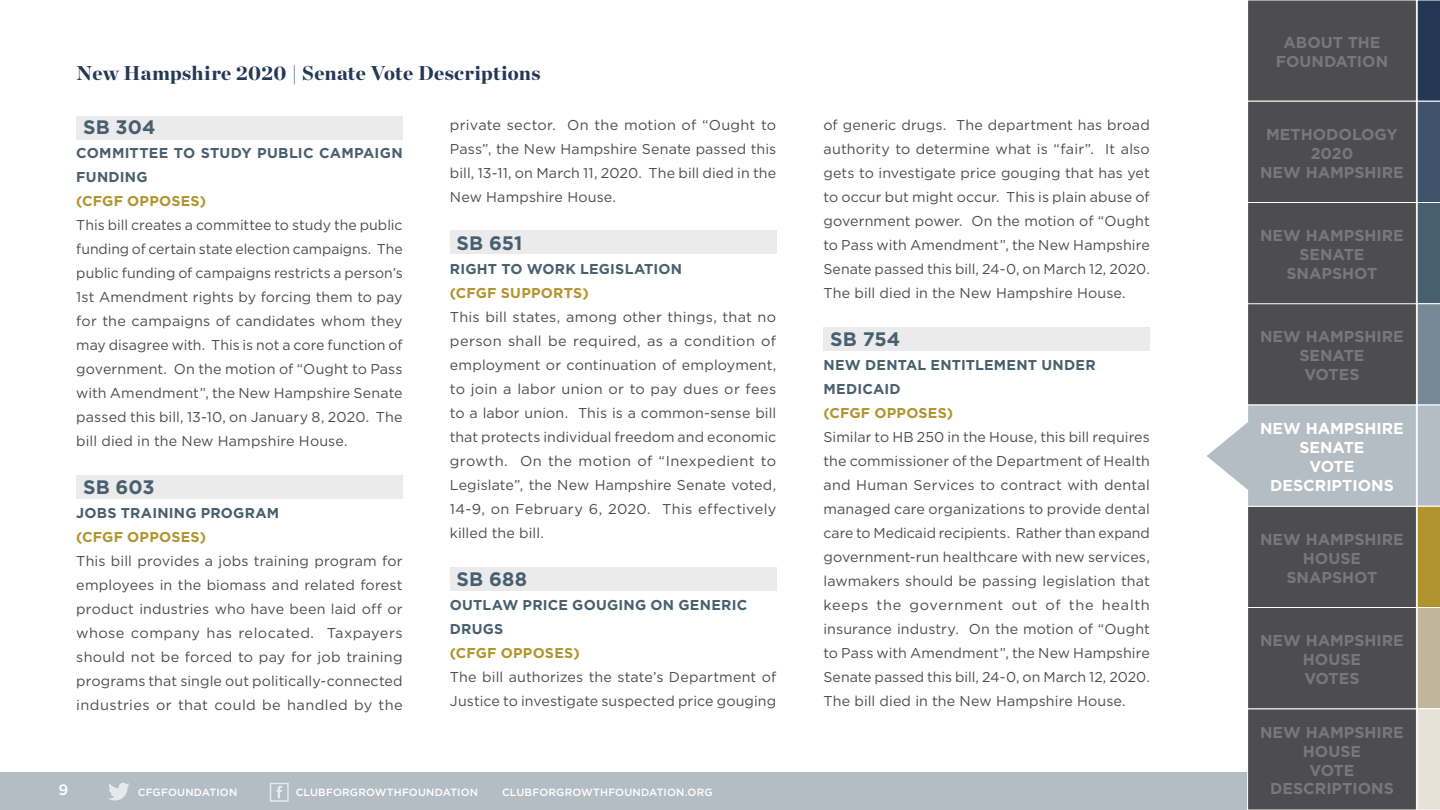
<style>
.page{position:relative;width:1440px;height:810px;background:#fff}
.page>*{position:absolute;margin:0;border:0;box-sizing:border-box;transform-origin:0 0}
.t1{font:900 19.95px "Chronicle Display";letter-spacing:.015em;color:#243856}
.t2{font:700 19.5px "Gotham HTF";letter-spacing:.005em;color:#475f6e}
.t3{font:700 15.75px/18.9px "Gotham HTF";color:#77787b;text-align:center}
.t4{font:700 15.75px/18.9px "Gotham HTF";color:#fff;text-align:center}
.t5{font:500 15px "Gotham HTF";color:#fff}
.t6{font:14.25px/24px "Gotham HTF";letter-spacing:.005em;color:#4d4d4f;text-align:justify}
.t7{font:700 14.25px/24px "Gotham HTF";letter-spacing:.015em;color:#475f6e}
.t8{font:700 14.25px "Gotham HTF";letter-spacing:.015em;color:#b1942e}
.t9{font:500 10.5px "Gotham HTF";letter-spacing:.015em;color:#fff}
</style>
<div class="page">
<div style="left:0;top:773px;width:1265px;height:37px;background:#b4bdc4"></div>
<div style="left:1248px;top:709px;width:168px;height:101px;background:#4d4d4f"></div>
<div style="left:1247px;top:708px;width:170px;height:102px;border:1px solid #fff"></div>
<div style="left:1248px;top:608px;width:168px;height:101px;background:#4d4d4f"></div>
<div style="left:1247px;top:607px;width:170px;height:102px;border:1px solid #fff"></div>
<div style="left:1248px;top:506px;width:168px;height:102px;background:#4d4d4f"></div>
<div style="left:1247px;top:506px;width:170px;height:102px;border:1px solid #fff"></div>
<div style="left:1248px;top:0;width:168px;height:101px;background:#4d4d4f"></div>
<div style="left:1247px;top:0;width:170px;height:102px;border:1px solid #fff"></div>
<div style="left:1248px;top:101px;width:168px;height:101px;background:#4d4d4f"></div>
<div style="left:1247px;top:101px;width:170px;height:102px;border:1px solid #fff"></div>
<div style="left:1248px;top:202px;width:168px;height:102px;background:#4d4d4f"></div>
<div style="left:1247px;top:202px;width:170px;height:102px;border:1px solid #fff"></div>
<div style="left:1248px;top:304px;width:168px;height:101px;background:#4d4d4f"></div>
<div style="left:1247px;top:303px;width:170px;height:102px;border:1px solid #fff"></div>
<div style="left:1248px;top:405px;width:168px;height:101px;background:#b4bdc4"></div>
<div style="left:1247px;top:405px;width:170px;height:102px;border:1px solid #fff"></div>
<svg style="left:1207px;top:416px;width:42px;height:80px"></svg>
<svg style="left:1417px;top:0;width:23px;height:810px;background:#8b908a"></svg>
<svg style="left:108px;top:783px;width:22px;height:17px"></svg>
<svg style="left:276px;top:786px;width:6px;height:12px"></svg>
<div style="left:270px;top:783px;width:19px;height:19px;border:1px solid #fff"></div>
<div style="left:76px;top:116px;width:327px;height:24px;background:#ebebec"></div>
<div style="left:450px;top:231px;width:326px;height:23px;background:#ebebec"></div>
<div style="left:76px;top:475px;width:327px;height:24px;background:#ebebec"></div>
<div style="left:450px;top:567px;width:326px;height:24px;background:#ebebec"></div>
<div style="left:823px;top:327px;width:327px;height:23px;background:#ebebec"></div>
<h1 class="t1" style="left:76px;top:57px;width:466px">New Hampshire 2020 | Senate Vote Descriptions</h1>
<h2 class="t2" style="left:83px;top:116px;width:74px">SB 304</h2>
<p class="t7" style="left:76px;top:141px;width:328px">COMMITTEE TO STUDY PUBLIC CAMPAIGN<br>FUNDING</p>
<p class="t8" style="left:76px;top:193px;width:131px">(CFGF OPPOSES)</p>
<p class="t6" style="left:76px;top:213px;width:328px">This bill creates a committee to study the public funding of certain state election campaigns. The public funding of campaigns restricts a person’s 1st Amendment rights by forcing them to pay for the campaigns of candidates whom they may disagree with. This is not a core function of government. On the motion of “Ought to Pass with Amendment”, the New Hampshire Senate passed this bill, 13-10, on January 8, 2020. The bill died in the New Hampshire House.</p>
<h2 class="t2" style="left:83px;top:476px;width:73px">SB 603</h2>
<p class="t7" style="left:76px;top:501px;width:205px">JOBS TRAINING PROGRAM</p>
<p class="t8" style="left:76px;top:529px;width:131px">(CFGF OPPOSES)</p>
<p class="t6" style="left:76px;top:549px;width:328px">This bill provides a jobs training program for employees in the biomass and related forest product industries who have been laid off or whose company has relocated. Taxpayers should not be forced to pay for job training programs that single out politically-connected industries or that could be handled by the</p>
<p class="t6" style="left:450px;top:112px;width:328px">private sector. On the motion of “Ought to Pass”, the New Hampshire Senate passed this bill, 13-11, on March 11, 2020. The bill died in the New Hampshire House.</p>
<h2 class="t2" style="left:457px;top:232px;width:67px">SB 651</h2>
<p class="t7" style="left:450px;top:256px;width:234px">RIGHT TO WORK LEGISLATION</p>
<p class="t8" style="left:450px;top:284px;width:140px">(CFGF SUPPORTS)</p>
<p class="t6" style="left:450px;top:304px;width:328px">This bill states, among other things, that no person shall be required, as a condition of employment or continuation of employment, to join a labor union or to pay dues or fees to a labor union. This is a common-sense bill that protects individual freedom and economic growth. On the motion of “Inexpedient to Legislate”, the New Hampshire Senate voted, 14-9, on February 6, 2020. This effectively killed the bill.</p>
<h2 class="t2" style="left:457px;top:568px;width:72px">SB 688</h2>
<p class="t7" style="left:450px;top:592px;width:299px">OUTLAW PRICE GOUGING ON GENERIC<br>DRUGS</p>
<p class="t8" style="left:450px;top:644px;width:131px">(CFGF OPPOSES)</p>
<p class="t6" style="left:450px;top:664px;width:328px">The bill authorizes the state’s Department of<br>Justice to investigate suspected price gouging</p>
<p class="t5" style="left:58px;top:781px;width:11px">9</p>
<p class="t9" style="left:138px;top:786px;width:101px">CFGFOUNDATION</p>
<p class="t9" style="left:296px;top:786px;width:184px">CLUBFORGROWTHFOUNDATION</p>
<p class="t9" style="left:502px;top:786px;width:212px">CLUBFORGROWTHFOUNDATION.ORG</p>
<p class="t6" style="left:823px;top:112px;width:328px">of generic drugs. The department has broad authority to determine what is “fair”. It also gets to investigate price gouging that has yet to occur but might occur. This is plain abuse of government power. On the motion of “Ought to Pass with Amendment”, the New Hampshire Senate passed this bill, 24-0, on March 12, 2020.<br>The bill died in the New Hampshire House.</p>
<h2 class="t2" style="left:830px;top:328px;width:72px">SB 754</h2>
<p class="t7" style="left:823px;top:352px;width:274px">NEW DENTAL ENTITLEMENT UNDER<br>MEDICAID</p>
<p class="t8" style="left:823px;top:404px;width:131px">(CFGF OPPOSES)</p>
<p class="t6" style="left:823px;top:424px;width:328px">Similar to HB 250 in the House, this bill requires the commissioner of the Department of Health and Human Services to contract with dental managed care organizations to provide dental care to Medicaid recipients. Rather than expand government-run healthcare with new services, lawmakers should be passing legislation that keeps the government out of the health insurance industry. On the motion of “Ought to Pass with Amendment”, the New Hampshire Senate passed this bill, 24-0, on March 12, 2020.<br>The bill died in the New Hampshire House.</p>
<p class="t3" style="left:1276px;top:32px;width:114px">ABOUT THE<br>FOUNDATION</p>
<p class="t3" style="left:1260px;top:124px;width:145px">METHODOLOGY<br>2020<br>NEW HAMPSHIRE</p>
<p class="t3" style="left:1260px;top:225px;width:145px">NEW HAMPSHIRE<br>SENATE<br>SNAPSHOT</p>
<p class="t3" style="left:1260px;top:327px;width:145px">NEW HAMPSHIRE<br>SENATE<br>VOTES</p>
<p class="t4" style="left:1260px;top:418px;width:145px">NEW HAMPSHIRE<br>SENATE<br>VOTE<br>DESCRIPTIONS</p>
<p class="t3" style="left:1260px;top:529px;width:145px">NEW HAMPSHIRE<br>HOUSE<br>SNAPSHOT</p>
<p class="t3" style="left:1260px;top:630px;width:145px">NEW HAMPSHIRE<br>HOUSE<br>VOTES</p>
<p class="t3" style="left:1260px;top:722px;width:145px">NEW HAMPSHIRE<br>HOUSE<br>VOTE<br>DESCRIPTIONS</p>
</div>
